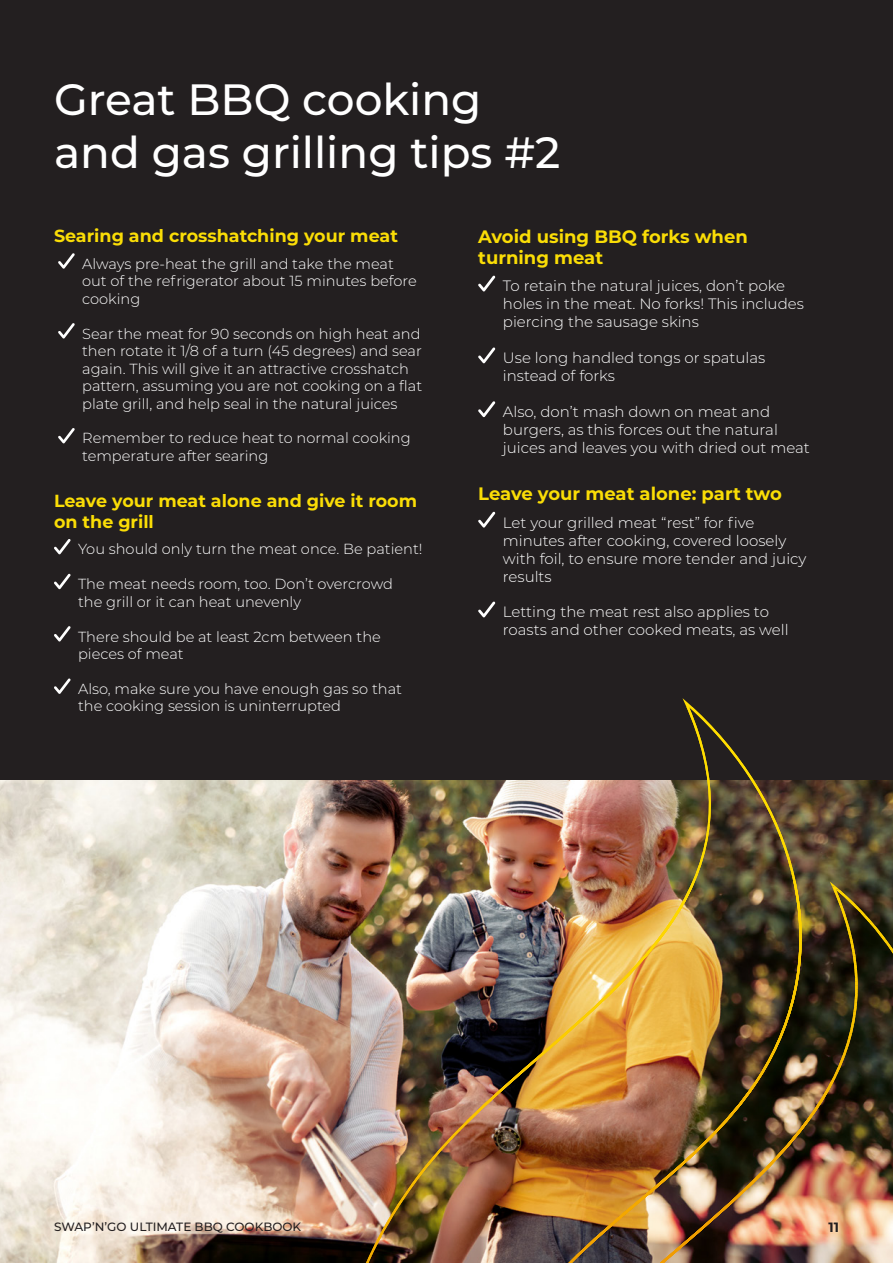
<style>
.page{position:relative;width:893px;height:1263px;background:#231f20}
.page>*{position:absolute;margin:0;border:0;box-sizing:border-box;transform-origin:0 0}
.t1{font:500 43.8px/52.5px "Montserrat";color:#fff}
.t2{font:700 18px/21.6px "Montserrat";color:#fadd06}
.t3{font:700 17.55px/21px "Montserrat";color:#fadd06}
.t4{font:300 15px/18px "Montserrat";color:#fff}
.t5{font:300 14.55px/17.5px "Montserrat";color:#fff}
.t6{font:700 13.5px "Montserrat";color:#231f20}
.t7{font:500 12px "Montserrat";color:#231f20}
</style>
<div class="page">
<svg style="left:58px;top:253px;width:17px;height:16px"></svg>
<svg style="left:58px;top:323px;width:17px;height:15px"></svg>
<svg style="left:58px;top:428px;width:17px;height:15px"></svg>
<svg style="left:54px;top:539px;width:17px;height:15px"></svg>
<svg style="left:54px;top:574px;width:17px;height:15px"></svg>
<svg style="left:54px;top:626px;width:17px;height:15px"></svg>
<svg style="left:54px;top:678px;width:17px;height:16px"></svg>
<svg style="left:478px;top:275px;width:17px;height:16px"></svg>
<svg style="left:478px;top:347px;width:17px;height:16px"></svg>
<svg style="left:478px;top:401px;width:17px;height:16px"></svg>
<svg style="left:478px;top:512px;width:17px;height:16px"></svg>
<svg style="left:478px;top:601px;width:17px;height:16px"></svg>
<img style="left:0;top:780px;width:893px;height:483px">
<img style="left:366px;top:698px;width:418px;height:234px">
<svg style="left:466px;top:1077px;width:427px;height:4px"></svg>
<svg style="left:466px;top:1073px;width:427px;height:4px"></svg>
<svg style="left:466px;top:1068px;width:427px;height:5px"></svg>
<svg style="left:466px;top:1064px;width:427px;height:4px"></svg>
<svg style="left:466px;top:1060px;width:427px;height:4px"></svg>
<svg style="left:466px;top:1056px;width:427px;height:4px"></svg>
<svg style="left:466px;top:1052px;width:427px;height:4px"></svg>
<svg style="left:466px;top:1047px;width:427px;height:5px"></svg>
<svg style="left:466px;top:1043px;width:427px;height:4px"></svg>
<svg style="left:466px;top:1039px;width:427px;height:4px"></svg>
<svg style="left:466px;top:1035px;width:427px;height:4px"></svg>
<svg style="left:466px;top:1030px;width:427px;height:5px"></svg>
<svg style="left:466px;top:1026px;width:427px;height:4px"></svg>
<svg style="left:466px;top:1022px;width:427px;height:4px"></svg>
<svg style="left:466px;top:1018px;width:427px;height:4px"></svg>
<svg style="left:466px;top:1014px;width:427px;height:4px"></svg>
<svg style="left:466px;top:1009px;width:427px;height:5px"></svg>
<svg style="left:466px;top:1005px;width:427px;height:4px"></svg>
<svg style="left:466px;top:1001px;width:427px;height:4px"></svg>
<svg style="left:466px;top:881px;width:427px;height:120px"></svg>
<svg style="left:866px;top:881px;width:15px;height:116px"></svg>
<img style="left:466px;top:881px;width:400px;height:119px">
<img style="left:366px;top:1081px;width:527px;height:182px">
<h1 class="t1" style="left:54px;top:75px;width:508px">Great BBQ cooking and gas grilling tips #2</h1>
<p class="t3" style="left:54px;top:226px;width:345px">Searing and crosshatching your meat</p>
<p class="t5" style="left:82px;top:255px;width:336px">Always pre-heat the grill and take the meat out of the refrigerator about 15 minutes before cooking</p>
<p class="t5" style="left:82px;top:325px;width:341px">Sear the meat for 90 seconds on high heat and then rotate it 1/8 of a turn (45 degrees) and sear again. This will give it an attractive crosshatch pattern, assuming you are not cooking on a flat plate grill, and help seal in the natural juices</p>
<p class="t5" style="left:82px;top:430px;width:330px">Remember to reduce heat to normal cooking temperature after searing</p>
<p class="t3" style="left:54px;top:491px;width:365px">Leave your meat alone and give it room on the grill</p>
<p class="t5" style="left:78px;top:541px;width:346px">You should only turn the meat once. Be patient!</p>
<p class="t5" style="left:78px;top:576px;width:316px">The meat needs room, too. Don’t overcrowd the grill or it can heat unevenly</p>
<p class="t5" style="left:78px;top:628px;width:304px">There should be at least 2cm between the pieces of meat</p>
<p class="t5" style="left:78px;top:680px;width:325px">Also, make sure you have enough gas so that the cooking session is uninterrupted</p>
<p class="t2" style="left:478px;top:226px;width:271px">Avoid using BBQ forks when turning meat</p>
<p class="t4" style="left:503px;top:278px;width:302px">To retain the natural juices, don’t poke holes in the meat. No forks! This includes piercing the sausage skins</p>
<p class="t4" style="left:503px;top:349px;width:264px">Use long handled tongs or spatulas instead of forks</p>
<p class="t4" style="left:503px;top:403px;width:308px">Also, don’t mash down on meat and burgers, as this forces out the natural juices and leaves you with dried out meat</p>
<p class="t2" style="left:478px;top:484px;width:305px">Leave your meat alone: part two</p>
<p class="t4" style="left:503px;top:514px;width:305px">Let your grilled meat “rest” for five minutes after cooking, covered loosely with foil, to ensure more tender and juicy results</p>
<p class="t4" style="left:503px;top:603px;width:287px">Letting the meat rest also applies to roasts and other cooked meats, as well</p>
<p class="t7" style="left:54px;top:1220px;width:249px">SWAP’N’GO ULTIMATE BBQ COOKBOOK</p>
<p class="t6" style="left:828px;top:1221px;width:12px">11</p>
</div>
